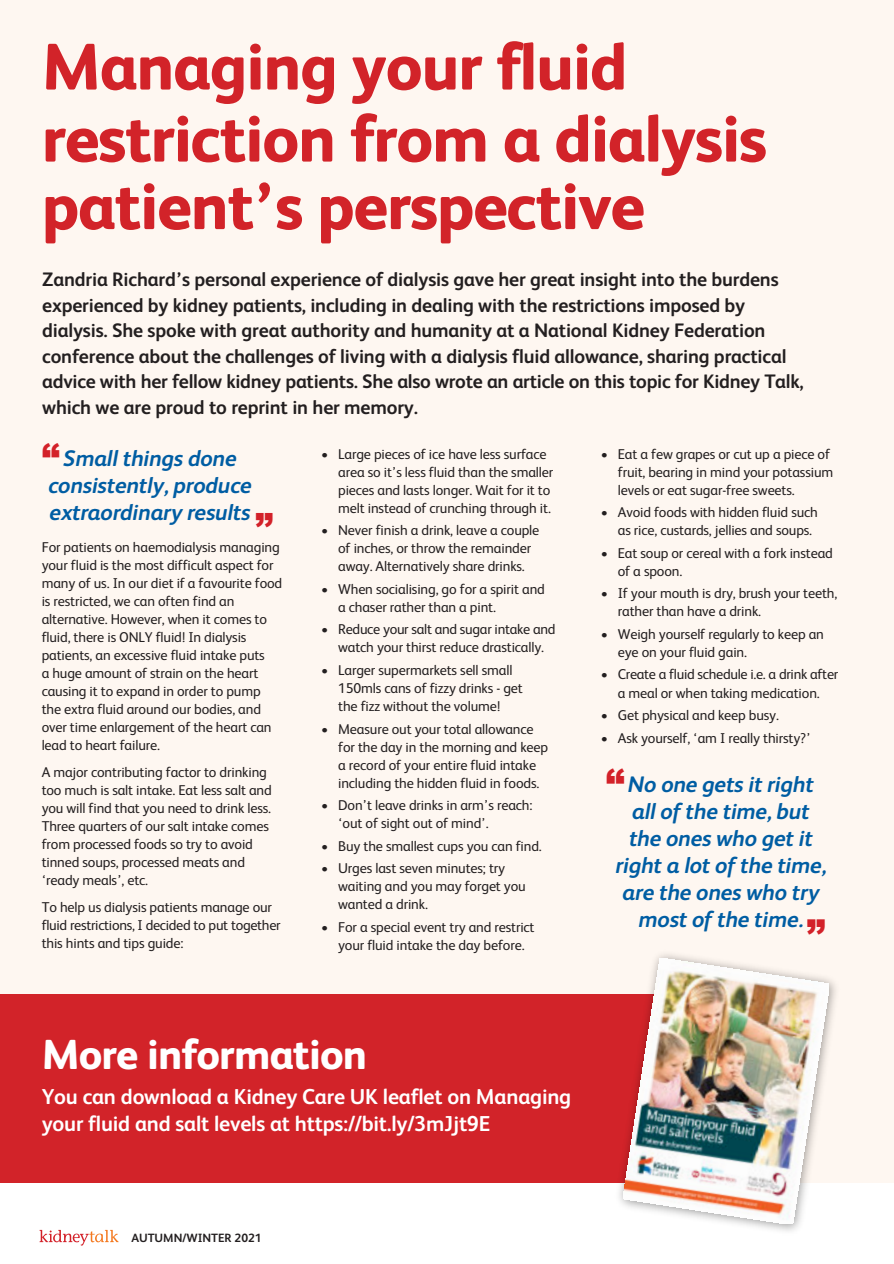
<style>
.page{position:relative;width:894px;height:1264px;background:#fff}
.page>*{position:absolute;margin:0;border:0;box-sizing:border-box;transform-origin:0 0}
.t1{font:800 65.85px/69.8px "FS Albert";letter-spacing:-.02em;color:#d22329}
.t2{font:800 42px "FS Albert";letter-spacing:-.02em;color:#fff}
.t3{font:900 37.65px "Arial";color:#d32129}
.t4{font:900 35.4px "Arial";color:#d32129}
.t5{font:italic 700 22.5px/27px "FS Albert";letter-spacing:-.01em;color:#005da3;text-align:center}
.t6{font:700 21.6px/26.5px "FS Albert";letter-spacing:-.01em;color:#fff}
.t7{font:700 19.5px/25.5px "FS Albert";letter-spacing:-.01em;color:#231f20}
.t8{font:14.25px/18px "FS Albert";letter-spacing:-.01em;color:#231f20}
.t9{font:700 12px "FS Albert";color:#231f20}
</style>
<div class="page">
<div style="left:0;top:0;width:893px;height:1182px;background:#fef7f1"></div>
<div style="left:0;top:994px;width:742px;height:188px;background:#d22329"></div>
<img style="left:614px;top:954px;width:226px;height:277px">
<img style="left:623px;top:958px;width:206px;height:266px">
<svg style="left:39px;top:1229px;width:79px;height:16px"></svg>
<h1 class="t1" style="left:42px;top:37px;width:726px">Managing your fluid restriction from a dialysis patient’s perspective</h1>
<p class="t7" style="left:42px;top:268px;width:762px">Zandria Richard’s personal experience of dialysis gave her great insight into the burdens experienced by kidney patients, including in dealing with the restrictions imposed by dialysis. She spoke with great authority and humanity at a National Kidney Federation conference about the challenges of living with a dialysis fluid allowance, sharing practical advice with her fellow kidney patients. She also wrote an article on this topic for Kidney Talk, which we are proud to reprint in her memory.</p>
<h3 class="t4" style="left:42px;top:443px;width:19px">“</h3>
<h3 class="t5" style="left:48px;top:446px;width:205px">Small things done consistently, produce extraordinary results</h3>
<h3 class="t4" style="left:255px;top:514px;width:19px">”</h3>
<p class="t8" style="left:42px;top:538px;width:242px">For patients on haemodialysis managing your fluid is the most difficult aspect for many of us. In our diet if a favourite food is restricted, we can often find an alternative. However, when it comes to fluid, there is ONLY fluid! In dialysis patients, an excessive fluid intake puts<br>a huge amount of strain on the heart causing it to expand in order to pump the extra fluid around our bodies, and over time enlargement of the heart can lead to heart failure.</p>
<p class="t8" style="left:42px;top:763px;width:231px">A major contributing factor to drinking too much is salt intake. Eat less salt and you will find that you need to drink less.<br>Three quarters of our salt intake comes from processed foods so try to avoid tinned soups, processed meats and ‘ready meals’, etc.</p>
<p class="t8" style="left:42px;top:898px;width:240px">To help us dialysis patients manage our fluid restrictions, I decided to put together this hints and tips guide:</p>
<p class="t8" style="left:338px;top:446px;width:217px;text-indent:-17px">• Large pieces of ice have less surface area so it’s less fluid than the smaller pieces and lasts longer. Wait for it to melt instead of crunching through it.</p>
<p class="t8" style="left:338px;top:522px;width:203px;text-indent:-17px">• Never finish a drink, leave a couple of inches, or throw the remainder away. Alternatively share drinks.</p>
<p class="t8" style="left:338px;top:581px;width:208px;text-indent:-17px">• When socialising, go for a spirit and a chaser rather than a pint.</p>
<p class="t8" style="left:321px;top:621px;width:236px;text-align:center">• Reduce your salt and sugar intake and watch your thirst reduce drastically.</p>
<p class="t8" style="left:338px;top:662px;width:186px;text-indent:-17px">• Larger supermarkets sell small<br>150mls cans of fizzy drinks - get the fizz without the volume!</p>
<p class="t8" style="left:338px;top:720px;width:211px;text-indent:-17px">• Measure out your total allowance for the day in the morning and keep a record of your entire fluid intake including the hidden fluid in foods.</p>
<p class="t8" style="left:338px;top:797px;width:196px;text-indent:-17px">• Don’t leave drinks in arm’s reach: ‘out of sight out of mind’.</p>
<p class="t8" style="left:321px;top:837px;width:222px">• Buy the smallest cups you can find.</p>
<p class="t8" style="left:338px;top:860px;width:189px;text-indent:-17px">• Urges last seven minutes; try waiting and you may forget you wanted a drink.</p>
<p class="t8" style="left:321px;top:918px;width:215px;text-align:center">• For a special event try and restrict your fluid intake the day before.</p>
<p class="t8" style="left:617px;top:446px;width:217px;text-indent:-17px">• Eat a few grapes or cut up a piece of fruit, bearing in mind your potassium levels or eat sugar-free sweets.</p>
<p class="t8" style="left:617px;top:504px;width:201px;text-indent:-17px">• Avoid foods with hidden fluid such as rice, custards, jellies and soups.</p>
<p class="t8" style="left:617px;top:545px;width:216px;text-indent:-17px">• Eat soup or cereal with a fork instead of a spoon.</p>
<p class="t8" style="left:617px;top:585px;width:221px;text-indent:-17px">• If your mouth is dry, brush your teeth, rather than have a drink.</p>
<p class="t8" style="left:617px;top:626px;width:207px;text-indent:-17px">• Weigh yourself regularly to keep an eye on your fluid gain.</p>
<p class="t8" style="left:600px;top:666px;width:239px;text-align:center">• Create a fluid schedule i.e. a drink after a meal or when taking medication.</p>
<p class="t8" style="left:600px;top:707px;width:180px">• Get physical and keep busy.</p>
<p class="t8" style="left:600px;top:729px;width:211px">• Ask yourself, ‘am I really thirsty?’</p>
<h3 class="t3" style="left:605px;top:769px;width:20px">“</h3>
<h3 class="t5" style="left:615px;top:772px;width:212px">No one gets it right all of the time, but the ones who get it right a lot of the time, are the ones who try most of the time.</h3>
<h3 class="t3" style="left:806px;top:920px;width:20px">”</h3>
<h2 class="t2" style="left:42px;top:1036px;width:327px">More information</h2>
<h3 class="t6" style="left:42px;top:1084px;width:531px">You can download a Kidney Care UK leaflet on Managing your fluid and salt levels at https://bit.ly/3mJjt9E</h3>
<p class="t9" style="left:131px;top:1232px;width:132px">AUTUMN/WINTER 2021</p>
</div>
